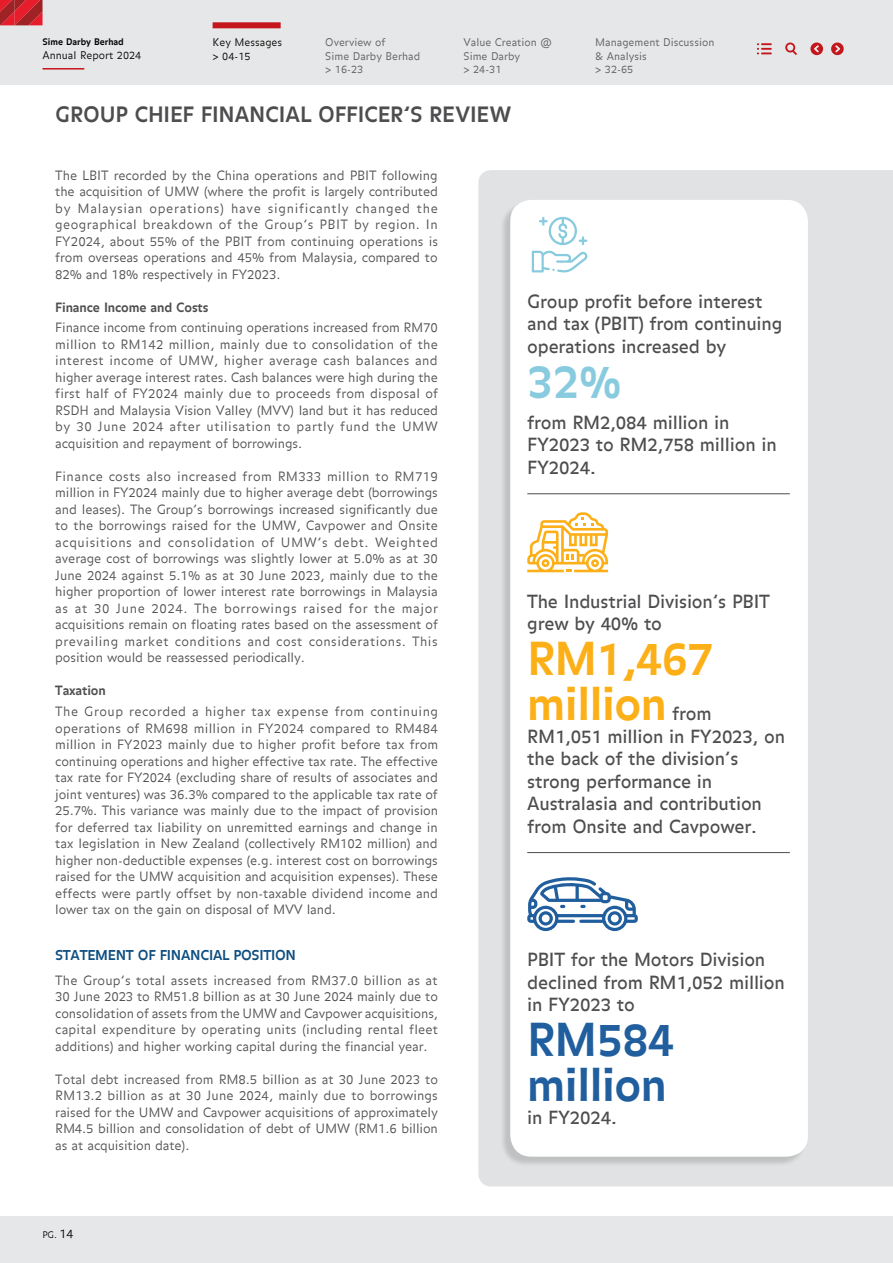
<style>
.page{position:relative;width:893px;height:1263px;background:#fff}
.page>*{position:absolute;margin:0;border:0;box-sizing:border-box;transform-origin:0 0}
.t1{font:700 45px/45px "Balance";letter-spacing:-.01em;color:#fcaf17}
.t2{font:700 45px/45px "Balance";letter-spacing:-.01em;color:#215e9e}
.t3{font:700 45px "Balance";color:#88cbdf}
.t4{font:700 21px "Balance";letter-spacing:-.005em;color:#4d4d4f}
.t5{font:18px/22.5px "Balance";letter-spacing:-.01em;color:#4d4d4f}
.t6{font:700 13.5px "Balance";letter-spacing:-.02em;color:#0c4d80}
.t7{font:300 12.75px/16.5px "Balance";letter-spacing:-.01em;color:#4d4d4f;text-align:justify}
.t8{font:700 12.75px "Balance";letter-spacing:-.01em;color:#4d4d4f}
.t9{font:300 10.5px/13.5px "Balance";color:#58595b}
.t10{font:300 10.5px/13.5px "Balance";color:#000}
.t11{font:700 9px "Balance";color:#000}
.t12{font:300 9px "Balance";color:#000}
.s1{font-size:12px}
</style>
<div class="page">
<div style="left:0;top:0;width:893px;height:85px;background:#e6e7e8"></div>
<div style="left:0;top:1216px;width:893px;height:47px;background:#e6e7e8"></div>
<div style="left:478px;top:170px;width:415px;height:1016px;background:#e1e2e3"></div>
<div style="left:499px;top:201px;width:308px;height:966px;background:#000;opacity:.15"></div>
<div style="left:510px;top:200px;width:298px;height:957px;background:#fff;border-radius:21px"></div>
<hr style="left:527px;top:493px;width:263px;height:1px;background:#4d4d4f">
<hr style="left:527px;top:852px;width:263px;height:1px;background:#4d4d4f">
<svg style="left:532px;top:217px;width:56px;height:56px"></svg>
<svg style="left:527px;top:512px;width:81px;height:60px"></svg>
<svg style="left:527px;top:877px;width:111px;height:54px"></svg>
<svg style="left:0;top:0;width:43px;height:25px"></svg>
<hr style="left:43px;top:68px;width:41px;height:2px;background:#c4161c">
<div style="left:213px;top:22px;width:68px;height:6px;background:#c4161c"></div>
<svg style="left:785px;top:43px;width:12px;height:12px"></svg>
<svg style="left:831px;top:43px;width:13px;height:12px"></svg>
<svg style="left:810px;top:43px;width:13px;height:12px"></svg>
<svg style="left:757px;top:43px;width:15px;height:11px"></svg>
<p class="t11" style="left:43px;top:36px;width:83px">Sime Darby Berhad</p>
<p class="t10" style="left:43px;top:49px;width:100px">Annual Report 2024</p>
<p class="t9" style="left:325px;top:36px;width:96px">Overview of<br>Sime Darby Berhad &gt; 16-23</p>
<p class="t10" style="left:213px;top:36px;width:71px">Key Messages &gt; 04-15</p>
<p class="t9" style="left:463px;top:36px;width:90px">Value Creation @<br>Sime Darby<br>&gt; 24-31</p>
<p class="t9" style="left:595px;top:36px;width:121px">Management Discussion &amp; Analysis<br>&gt; 32-65</p>
<h2 class="t4" style="left:55px;top:102px;width:457px">GROUP CHIEF FINANCIAL OFFICER’S REVIEW</h2>
<p class="t7" style="left:55px;top:167px;width:384px">The LBIT recorded by the China operations and PBIT following the acquisition of UMW (where the profit is largely contributed by Malaysian operations) have significantly changed the geographical breakdown of the Group’s PBIT by region. In FY2024, about 55% of the PBIT from continuing operations is from overseas operations and 45% from Malaysia, compared to 82% and 18% respectively in FY2023.</p>
<p class="t8" style="left:55px;top:299px;width:155px">Finance Income and Costs</p>
<p class="t7" style="left:55px;top:320px;width:384px">Finance income from continuing operations increased from RM70 million to RM142 million, mainly due to consolidation of the interest income of UMW, higher average cash balances and higher average interest rates. Cash balances were high during the first half of FY2024 mainly due to proceeds from disposal of RSDH and Malaysia Vision Valley (MVV) land but it has reduced by 30 June 2024 after utilisation to partly fund the UMW acquisition and repayment of borrowings.</p>
<p class="t7" style="left:55px;top:469px;width:384px">Finance costs also increased from RM333 million to RM719 million in FY2024 mainly due to higher average debt (borrowings and leases). The Group’s borrowings increased significantly due to the borrowings raised for the UMW, Cavpower and Onsite acquisitions and consolidation of UMW’s debt. Weighted average cost of borrowings was slightly lower at 5.0% as at 30<br>June 2024 against 5.1% as at 30 June 2023, mainly due to the higher proportion of lower interest rate borrowings in Malaysia as at 30 June 2024. The borrowings raised for the major acquisitions remain on floating rates based on the assessment of prevailing market conditions and cost considerations. This position would be reassessed periodically.</p>
<p class="t8" style="left:55px;top:683px;width:52px">Taxation</p>
<p class="t7" style="left:55px;top:704px;width:384px">The Group recorded a higher tax expense from continuing operations of RM698 million in FY2024 compared to RM484 million in FY2023 mainly due to higher profit before tax from continuing operations and higher effective tax rate. The effective tax rate for FY2024 (excluding share of results of associates and joint ventures) was 36.3% compared to the applicable tax rate of 25.7%. This variance was mainly due to the impact of provision for deferred tax liability on unremitted earnings and change in tax legislation in New Zealand (collectively RM102 million) and higher non-deductible expenses (e.g. interest cost on borrowings raised for the UMW acquisition and acquisition expenses). These effects were partly offset by non-taxable dividend income and lower tax on the gain on disposal of MVV land.</p>
<p class="t6" style="left:55px;top:947px;width:242px">STATEMENT OF FINANCIAL POSITION</p>
<p class="t7" style="left:55px;top:973px;width:384px">The Group’s total assets increased from RM37.0 billion as at 30 June 2023 to RM51.8 billion as at 30 June 2024 mainly due to consolidation of assets from the UMW and Cavpower acquisitions, capital expenditure by operating units (including rental fleet additions) and higher working capital during the financial year.</p>
<p class="t7" style="left:55px;top:1072px;width:384px">Total debt increased from RM8.5 billion as at 30 June 2023 to RM13.2 billion as at 30 June 2024, mainly due to borrowings raised for the UMW and Cavpower acquisitions of approximately RM4.5 billion and consolidation of debt of UMW (RM1.6 billion as at acquisition date).</p>
<h3 class="t5" style="left:527px;top:291px;width:257px">Group profit before interest and tax (PBIT) from continuing operations increased by</h3>
<h1 class="t3" style="left:527px;top:355px;width:96px">32%</h1>
<h3 class="t5" style="left:527px;top:412px;width:251px">from RM2,084 million in<br>FY2023 to RM2,758 million in<br>FY2024.</h3>
<h3 class="t5" style="left:527px;top:591px;width:244px">The Industrial Division’s PBIT grew by 40% to</h3>
<h1 class="t1" style="left:527px;top:639px;width:188px">RM1,467 million</h1>
<h3 class="t5" style="left:527px;top:703px;width:259px;text-indent:145px">from<br>RM1,051 million in FY2023, on the back of the division’s strong performance in<br>Australasia and contribution from Onsite and Cavpower.</h3>
<h3 class="t5" style="left:527px;top:950px;width:259px">PBIT for the Motors Division declined from RM1,052 million in FY2023 to</h3>
<h1 class="t2" style="left:527px;top:1020px;width:149px">RM584 million</h1>
<h3 class="t5" style="left:527px;top:1107px;width:91px">in FY2024.</h3>
<p class="t12" style="left:43px;top:1229px;width:32px">PG. <span class="s1">14</span></p>
</div>
